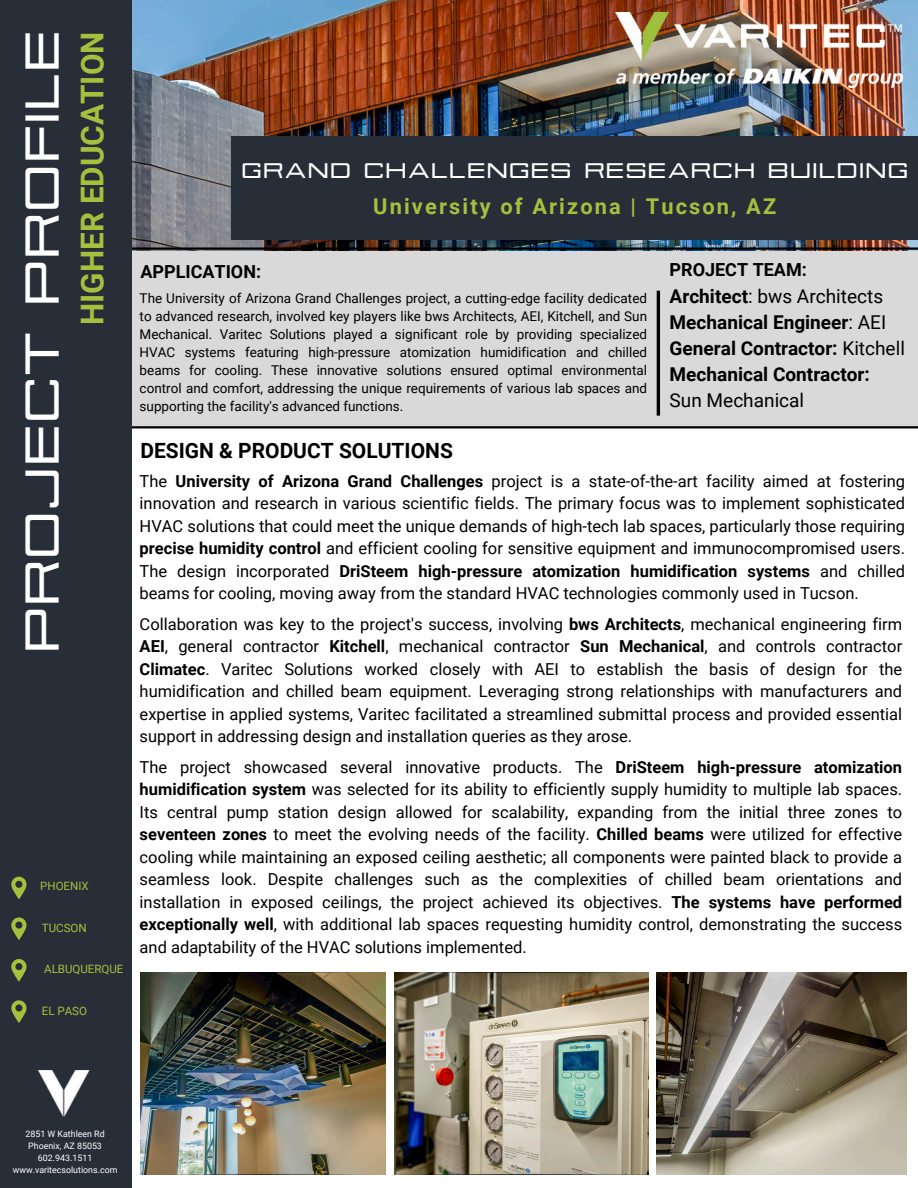
<style>
.page{position:relative;width:918px;height:1188px;background:#fff}
.page>*{position:absolute;margin:0;border:0;box-sizing:border-box;transform-origin:0 0}
.t1{font:47.25px "Nesobrite Ex Bl";letter-spacing:.07em;color:#fff}
.t2{font:700 31.35px "Roboto";color:#a4c13d}
.t3{font:700 21.75px "Roboto";letter-spacing:.1em;color:#a4c13d}
.t4{font:21px "Nesobrite Ex Bl";letter-spacing:.1em;color:#fff}
.t5{font:700 21px "Roboto";color:#000}
.t6{font:700 19.05px/25.8px "Roboto";color:#000}
.t7{font:700 18px "Roboto";color:#000}
.t8{font:16.5px/22.5px "Roboto";color:#000;text-align:justify}
.t9{font:13.5px/18px "Roboto";color:#000;text-align:justify}
.t10{font:11.55px "Roboto";color:#a4c13d}
.t11{font:8.85px "Roboto";color:#fff}
.s1{font-weight:400}
.s2{font-weight:700}
</style>
<div class="page">
<img style="left:132px;top:0;width:786px;height:251px">
<div style="left:112px;top:251px;width:806px;height:175px;background:#d9d9d9"></div>
<hr style="left:128px;top:426px;width:790px;height:2px;background:#000">
<hr style="left:128px;top:247px;width:790px;height:3px;background:#000">
<div style="left:0;top:0;width:132px;height:1188px;background:#272e37"></div>
<div style="left:231px;top:136px;width:687px;height:104px;background:#272e37"></div>
<img style="left:38px;top:1070px;width:52px;height:47px">
<hr style="left:657px;top:291px;width:3px;height:125px;background:#000">
<svg style="left:11px;top:877px;width:16px;height:22px"></svg>
<svg style="left:11px;top:917px;width:16px;height:23px"></svg>
<svg style="left:11px;top:959px;width:16px;height:22px"></svg>
<svg style="left:11px;top:1000px;width:16px;height:23px"></svg>
<img style="left:141px;top:972px;width:244px;height:203px">
<img style="left:394px;top:972px;width:254px;height:203px">
<img style="left:657px;top:972px;width:250px;height:203px">
<img style="left:615px;top:13px;width:287px;height:74px">
<p class="t1" style="left:17px;top:652px;width:622px;rotate:-90deg">PROJECT PROFILE</p>
<p class="t2" style="left:74px;top:325px;width:295px;rotate:-90deg">HIGHER EDUCATION</p>
<h1 class="t10" style="left:40px;top:880px;width:50px">PHOENIX</h1>
<h2 class="t10" style="left:42px;top:921px;width:46px">TUCSON</h2>
<p class="t10" style="left:44px;top:963px;width:81px">ALBUQUERQUE</p>
<p class="t10" style="left:42px;top:1004px;width:47px">EL PASO</p>
<p class="t4" style="left:242px;top:160px;width:668px">GRAND CHALLENGES RESEARCH BUILDING</p>
<h3 class="t3" style="left:373px;top:194px;width:405px">University of Arizona | Tucson, AZ</h3>
<p class="t7" style="left:140px;top:261px;width:122px">APPLICATION:</p>
<p class="t7" style="left:670px;top:259px;width:139px">PROJECT TEAM:</p>
<p class="t9" style="left:140px;top:289px;width:509px">The University of Arizona Grand Challenges project, a cutting-edge facility dedicated to advanced research, involved key players like bws Architects, AEI, Kitchell, and Sun Mechanical. Varitec Solutions played a significant role by providing specialized HVAC systems featuring high-pressure atomization humidification and chilled beams for cooling. These innovative solutions ensured optimal environmental control and comfort, addressing the unique requirements of various lab spaces and supporting the facility's advanced functions.</p>
<p class="t6" style="left:670px;top:284px;width:237px">Architect<span class="s1">: bws Architects<br></span>Mechanical Engineer<span class="s1">: AEI<br></span>General Contractor: <span class="s1">Kitchell<br></span>Mechanical Contractor:<br><span class="s1">Sun Mechanical</span></p>
<p class="t5" style="left:140px;top:438px;width:314px">DESIGN &amp; PRODUCT SOLUTIONS</p>
<p class="t8" style="left:140px;top:470px;width:767px">The <span class="s2">University of Arizona Grand Challenges</span> project is a state-of-the-art facility aimed at fostering innovation and research in various scientific fields. The primary focus was to implement sophisticated HVAC solutions that could meet the unique demands of high-tech lab spaces, particularly those requiring <span class="s2">precise humidity control</span> and efficient cooling for sensitive equipment and immunocompromised users.<br>The design incorporated <span class="s2">DriSteem high-pressure atomization humidification systems</span> and chilled beams for cooling, moving away from the standard HVAC technologies commonly used in Tucson.</p>
<p class="t8" style="left:140px;top:613px;width:764px">Collaboration was key to the project's success, involving <span class="s2">bws Architects</span>, mechanical engineering firm <span class="s2">AEI</span>, general contractor <span class="s2">Kitchell</span>, mechanical contractor <span class="s2">Sun Mechanical</span>, and controls contractor <span class="s2">Climatec</span>. Varitec Solutions worked closely with AEI to establish the basis of design for the humidification and chilled beam equipment. Leveraging strong relationships with manufacturers and expertise in applied systems, Varitec facilitated a streamlined submittal process and provided essential support in addressing design and installation queries as they arose.</p>
<p class="t8" style="left:140px;top:756px;width:764px">The project showcased several innovative products. The <span class="s2">DriSteem high-pressure atomization humidification system</span> was selected for its ability to efficiently supply humidity to multiple lab spaces.<br>Its central pump station design allowed for scalability, expanding from the initial three zones to <span class="s2">seventeen zones</span> to meet the evolving needs of the facility. <span class="s2">Chilled beams</span> were utilized for effective cooling while maintaining an exposed ceiling aesthetic; all components were painted black to provide a seamless look. Despite challenges such as the complexities of chilled beam orientations and installation in exposed ceilings, the project achieved its objectives. <span class="s2">The systems have performed exceptionally well</span>, with additional lab spaces requesting humidity control, demonstrating the success and adaptability of the HVAC solutions implemented.</p>
<p class="t11" style="left:25px;top:1129px;width:81px">2851 W Kathleen Rd</p>
<p class="t11" style="left:28px;top:1141px;width:75px">Phoenix, AZ 85053</p>
<p class="t11" style="left:38px;top:1153px;width:56px">602.943.1511</p>
<p class="t11" style="left:13px;top:1165px;width:106px">www.varitecsolutions.com</p>
</div>
